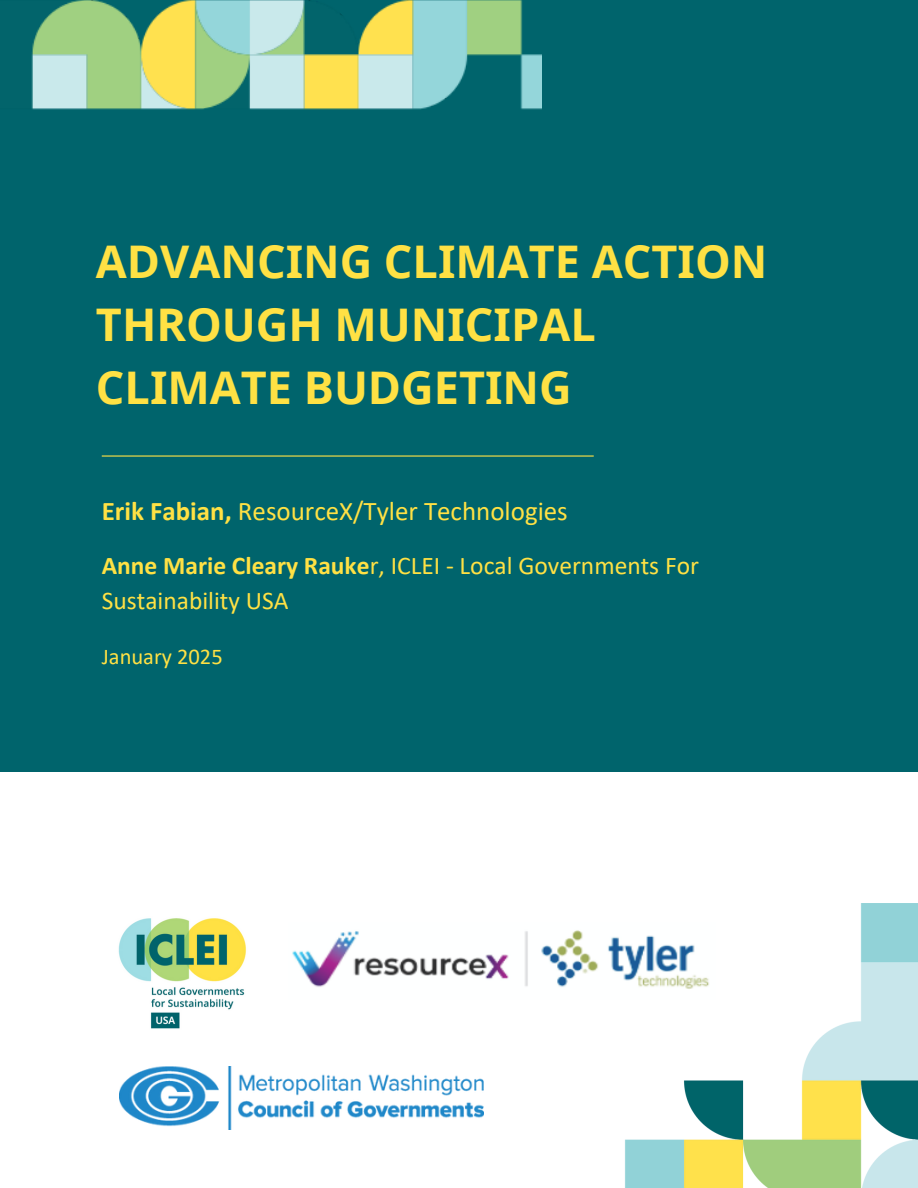
<style>
.page{position:relative;width:918px;height:1188px;background:#00646c}
.page>*{position:absolute;margin:0;border:0;box-sizing:border-box;transform-origin:0 0}
.t1{font:700 45px/63px "Noto Sans";color:#ffe144}
.t2{font:27px "Calibri";color:#ffe144}
.t3{font:25.5px/34.8px "Calibri";color:#ffe144}
.t4{font:22.5px "Calibri";color:#ffe144}
.s1{font-weight:700}
</style>
<div class="page">
<hr style="left:102px;top:455px;width:492px;height:2px;background:#ffe144">
<div style="left:0;top:772px;width:918px;height:416px;background:#fff"></div>
<img style="left:625px;top:903px;width:293px;height:285px">
<img style="left:118px;top:918px;width:128px;height:111px">
<img style="left:119px;top:1067px;width:365px;height:63px">
<img style="left:31px;top:0;width:510px;height:110px">
<img style="left:292px;top:922px;width:424px;height:78px">
<p class="t1" style="left:96px;top:229px;width:673px">ADVANCING CLIMATE ACTION<br>THROUGH MUNICIPAL<br>CLIMATE BUDGETING</p>
<p class="t2" style="left:102px;top:500px;width:468px"><span class="s1">Erik Fabian,</span> ResourceX/Tyler Technologies</p>
<h1 class="t3" style="left:102px;top:550px;width:599px"><span class="s1">Anne Marie Cleary Rauke</span>r, ICLEI - Local Governments For<br>Sustainability USA</h1>
<h2 class="t4" style="left:102px;top:648px;width:122px">January 2025</h2>
</div>
